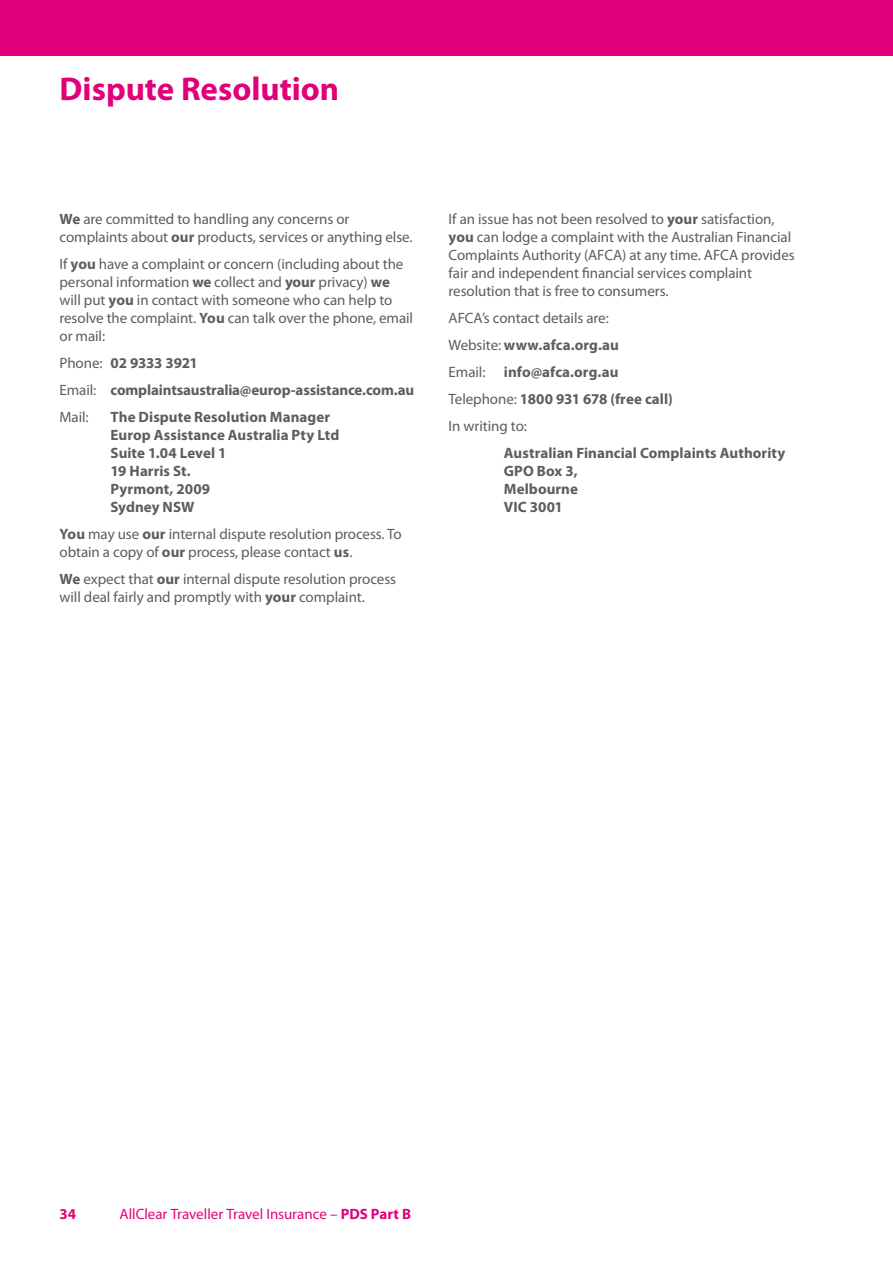
<style>
.page{position:relative;width:893px;height:1263px;background:#fff}
.page>*{position:absolute;margin:0;border:0;box-sizing:border-box;transform-origin:0 0}
.t1{font:700 33px "Myriad Pro";color:#e2007a}
.t2{font:15px/18px "Myriad Pro";letter-spacing:-.005em;color:#5c5d5e}
.t3{font:700 15px/18px "Myriad Pro";letter-spacing:.005em;color:#5c5d5e}
.t4{font:15px "Myriad Pro";color:#e2007a}
.t5{font:700 15px "Myriad Pro";color:#e2007a}
.s1{font-weight:700}
.s2{font-weight:400}
</style>
<div class="page">
<div style="left:0;top:0;width:893px;height:55px;background:#e2007a"></div>
<h1 class="t1" style="left:60px;top:67px;width:281px">Dispute Resolution</h1>
<p class="t2" style="left:60px;top:210px;width:355px"><span class="s1">We</span> are committed to handling any concerns or complaints about <span class="s1">our</span> products, services or anything else.</p>
<p class="t2" style="left:60px;top:255px;width:355px">If <span class="s1">you</span> have a complaint or concern (including about the personal information <span class="s1">we</span> collect and <span class="s1">your</span> privacy) <span class="s1">we </span>will put <span class="s1">you</span> in contact with someone who can help to resolve the complaint. <span class="s1">You</span> can talk over the phone, email or mail:</p>
<p class="t3" style="left:60px;top:349px;width:356px;line-height:27px"><span class="s2">Phone:</span> 02 9333 3921<br><span class="s2">Email:</span> complaintsaustralia@europ-assistance.com.au<br><span class="s2">Mail:</span></p>
<p class="t3" style="left:111px;top:407px;width:230px">The Dispute Resolution Manager<br>Europ Assistance Australia Pty Ltd<br>Suite 1.04 Level 1<br>19 Harris St.<br>Pyrmont, 2009<br>Sydney NSW</p>
<p class="t2" style="left:60px;top:525px;width:344px"><span class="s1">You</span> may use <span class="s1">our</span> internal dispute resolution process. To obtain a copy of <span class="s1">our</span> process, please contact <span class="s1">us</span>.</p>
<p class="t2" style="left:60px;top:570px;width:338px"><span class="s1">We</span> expect that <span class="s1">our</span> internal dispute resolution process will deal fairly and promptly with <span class="s1">your</span> complaint.</p>
<p class="t2" style="left:449px;top:210px;width:348px">If an issue has not been resolved to <span class="s1">your</span> satisfaction, <span class="s1">you</span> can lodge a complaint with the Australian Financial Complaints Authority (AFCA) at any time. AFCA provides fair and independent financial services complaint resolution that is free to consumers.</p>
<p class="t2" style="left:449px;top:304px;width:226px;line-height:27px">AFCA’s contact details are:<br>Website: <span class="s1">www.afca.org.au<br></span>Email: <span class="s1">info@afca.org.au<br></span>Telephone: <span class="s1">1800 931 678 (free call)<br></span>In writing to:</p>
<p class="t3" style="left:504px;top:443px;width:283px">Australian Financial Complaints Authority<br>GPO Box 3,<br>Melbourne<br>VIC 3001</p>
<p class="t5" style="left:60px;top:1204px;width:18px">34</p>
<p class="t4" style="left:120px;top:1205px;width:293px">AllClear Traveller Travel Insurance – <span class="s1">PDS Part B</span></p>
</div>
